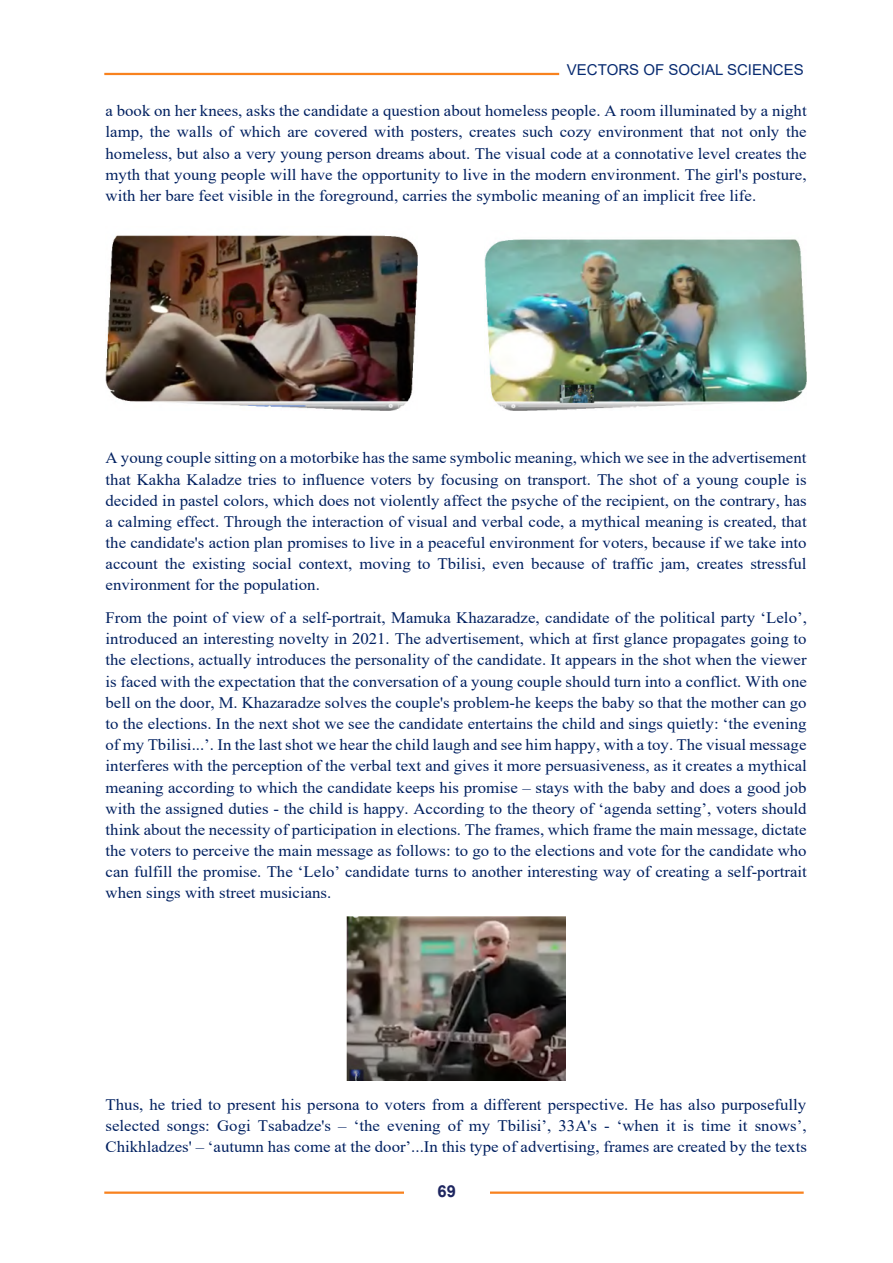
<style>
.page{position:relative;width:893px;height:1263px;background:#fff}
.page>*{position:absolute;margin:0;border:0;box-sizing:border-box;transform-origin:0 0}
.t1{font:700 16.5px "Arial";color:#1e2660}
.t2{font:16.05px/21.1px "Times New Roman";color:#002060;text-align:justify;scale:1.05 1}
.t3{font:15px "Arial";color:#072a70}
</style>
<div class="page">
<hr style="left:104px;top:1191px;width:700px;height:3px;background:#f8821e">
<div style="left:404px;top:1184px;width:85px;height:25px;background:#fff"></div>
<hr style="left:104px;top:73px;width:455px;height:2px;background:#f8821e">
<img style="left:485px;top:239px;width:322px;height:172px">
<img style="left:346px;top:916px;width:220px;height:165px">
<img style="left:105px;top:235px;width:312px;height:176px">
<p class="t3" style="left:567px;top:60px;width:238px">VECTORS OF SOCIAL SCIENCES</p>
<p class="t2" style="left:106px;top:100px;width:669px">a book on her knees, asks the candidate a question about homeless people. A room illuminated by a night lamp, the walls of which are covered with posters, creates such cozy environment that not only the homeless, but also a very young person dreams about. The visual code at a connotative level creates the myth that young people will have the opportunity to live in the modern environment. The girl's posture, with her bare feet visible in the foreground, carries the symbolic meaning of an implicit free life.</p>
<p class="t2" style="left:106px;top:447px;width:669px">A young couple sitting on a motorbike has the same symbolic meaning, which we see in the advertisement that Kakha Kaladze tries to influence voters by focusing on transport. The shot of a young couple is decided in pastel colors, which does not violently affect the psyche of the recipient, on the contrary, has a calming effect. Through the interaction of visual and verbal code, a mythical meaning is created, that the candidate's action plan promises to live in a peaceful environment for voters, because if we take into account the existing social context, moving to Tbilisi, even because of traffic jam, creates stressful environment for the population.</p>
<p class="t2" style="left:106px;top:607px;width:669px">From the point of view of a self-portrait, Mamuka Khazaradze, candidate of the political party ‘Lelo’, introduced an interesting novelty in 2021. The advertisement, which at first glance propagates going to the elections, actually introduces the personality of the candidate. It appears in the shot when the viewer is faced with the expectation that the conversation of a young couple should turn into a conflict. With one bell on the door, M. Khazaradze solves the couple's problem-he keeps the baby so that the mother can go to the elections. In the next shot we see the candidate entertains the child and sings quietly: ‘the evening of my Tbilisi...’. In the last shot we hear the child laugh and see him happy, with a toy. The visual message interferes with the perception of the verbal text and gives it more persuasiveness, as it creates a mythical meaning according to which the candidate keeps his promise – stays with the baby and does a good job with the assigned duties - the child is happy. According to the theory of ‘agenda setting’, voters should think about the necessity of participation in elections. The frames, which frame the main message, dictate the voters to perceive the main message as follows: to go to the elections and vote for the candidate who can fulfill the promise. The ‘Lelo’ candidate turns to another interesting way of creating a self-portrait when sings with street musicians.</p>
<p class="t2" style="left:106px;top:1093px;width:669px">Thus, he tried to present his persona to voters from a different perspective. He has also purposefully selected songs: Gogi Tsabadze's – ‘the evening of my Tbilisi’, 33A's - ‘when it is time it snows’, Chikhladzes' – ‘autumn has come at the door’...In this type of advertising, frames are created by the texts</p>
<p class="t1" style="left:437px;top:1179px;width:20px">69</p>
</div>
